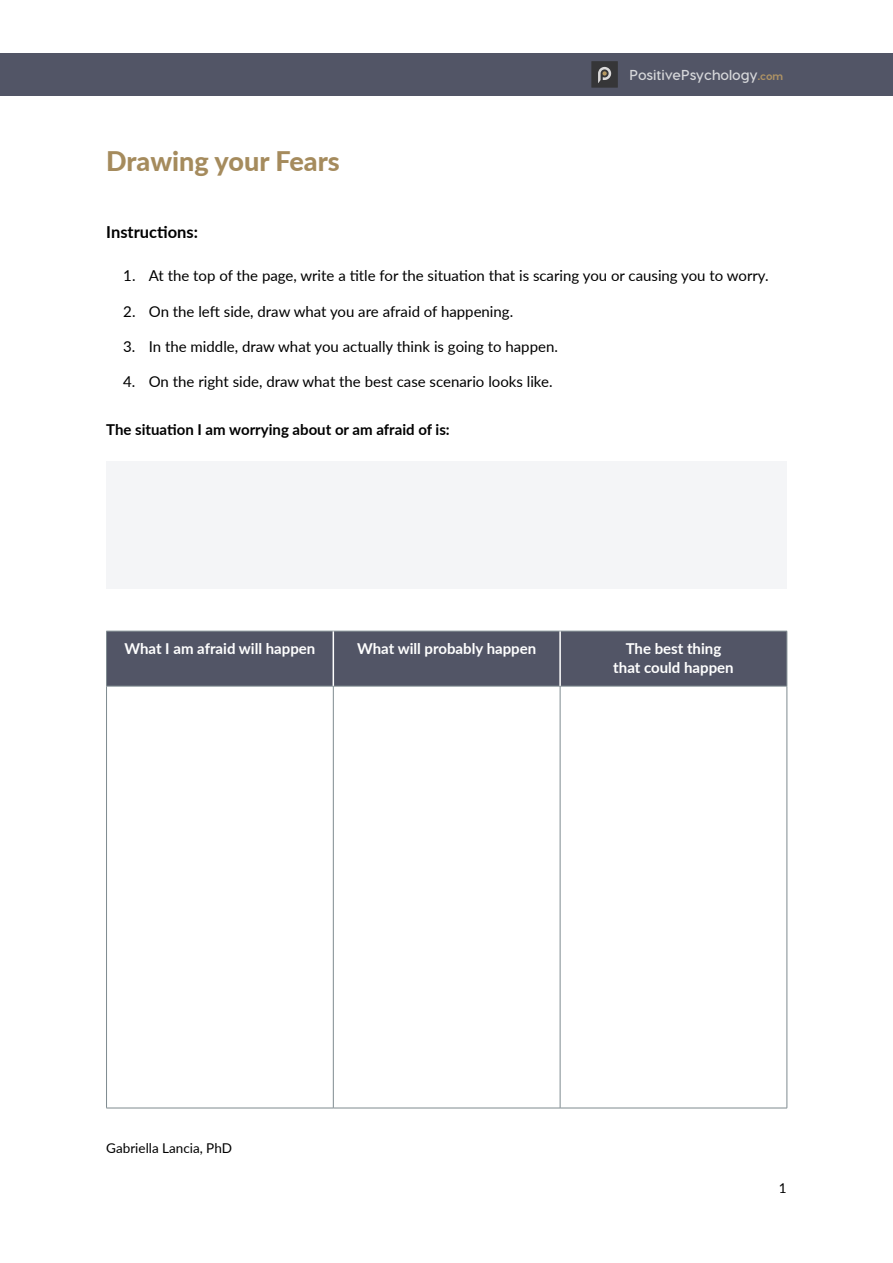
<style>
.page{position:relative;width:893px;height:1263px;background:#fff}
.page>*{position:absolute;margin:0;border:0;box-sizing:border-box;transform-origin:0 0}
.t1{font:800 27px "Lato";color:#a58b5d}
.t2{font:700 16.5px "Lato";color:#000}
.t3{font:15px "Lato";color:#000}
.t4{font:700 15px/19.5px "Lato";color:#fff;text-align:center}
.t5{font:700 15px "Lato";color:#000}
.t6{font:700 14.4px "Visby CF";color:#d6d7da}
.t7{font:13.5px "Lato";color:#000}
.s1{font-weight:800;font-size:10.8px;color:#af9364}
</style>
<div class="page">
<div style="left:0;top:53px;width:893px;height:43px;background:#525566"></div>
<div style="left:591px;top:61px;width:27px;height:27px;background:#363638"></div>
<svg style="left:598px;top:67px;width:13px;height:16px"></svg>
<div style="left:106px;top:461px;width:681px;height:127px;background:#f4f5f7"></div>
<div style="left:107px;top:632px;width:680px;height:54px;background:#525566"></div>
<hr style="left:106px;top:686px;width:1px;height:422px;background:#7e8a8f">
<hr style="left:333px;top:686px;width:1px;height:422px;background:#7e8a8f">
<hr style="left:560px;top:686px;width:1px;height:422px;background:#7e8a8f">
<hr style="left:787px;top:686px;width:1px;height:422px;background:#7e8a8f">
<hr style="left:106px;top:1108px;width:227px;height:1px;background:#7e8a8f">
<hr style="left:333px;top:1108px;width:227px;height:1px;background:#7e8a8f">
<hr style="left:560px;top:1108px;width:227px;height:1px;background:#7e8a8f">
<hr style="left:106px;top:631px;width:227px;height:1px;background:#7e8a8f">
<hr style="left:106px;top:631px;width:1px;height:55px;background:#7e8a8f">
<hr style="left:333px;top:631px;width:227px;height:1px;background:#7e8a8f">
<hr style="left:560px;top:631px;width:227px;height:1px;background:#7e8a8f">
<hr style="left:787px;top:631px;width:1px;height:55px;background:#7e8a8f">
<hr style="left:106px;top:686px;width:227px;height:1px;background:#7e8a8f">
<hr style="left:333px;top:686px;width:227px;height:1px;background:#7e8a8f">
<hr style="left:560px;top:686px;width:227px;height:1px;background:#7e8a8f">
<hr style="left:333px;top:631px;width:1px;height:55px;background:#fff">
<hr style="left:559px;top:631px;width:2px;height:55px;background:#fff">
<h1 class="t1" style="left:106px;top:141px;width:235px">Drawing your Fears</h1>
<p class="t6" style="left:629px;top:66px;width:155px">PositivePsychology<span class="s1">.com</span></p>
<p class="t2" style="left:106px;top:220px;width:93px">Instructions:</p>
<p class="t3" style="left:123px;top:265px;width:647px">1. At the top of the page, write a title for the situation that is scaring you or causing you to worry.</p>
<p class="t3" style="left:123px;top:301px;width:391px">2. On the left side, draw what you are afraid of happening.</p>
<p class="t3" style="left:123px;top:336px;width:436px">3. In the middle, draw what you actually think is going to happen.</p>
<p class="t3" style="left:123px;top:371px;width:431px">4. On the right side, draw what the best case scenario looks like.</p>
<p class="t5" style="left:106px;top:419px;width:345px">The situation I am worrying about or am afraid of is:</p>
<p class="t4" style="left:124px;top:638px;width:192px">What I am afraid will happen</p>
<p class="t4" style="left:357px;top:638px;width:181px">What will probably happen</p>
<p class="t4" style="left:613px;top:638px;width:122px">The best thing that could happen</p>
<p class="t7" style="left:106px;top:1139px;width:127px">Gabriella Lancia, PhD</p>
<p class="t7" style="left:779px;top:1178px;width:9px">1</p>
</div>
